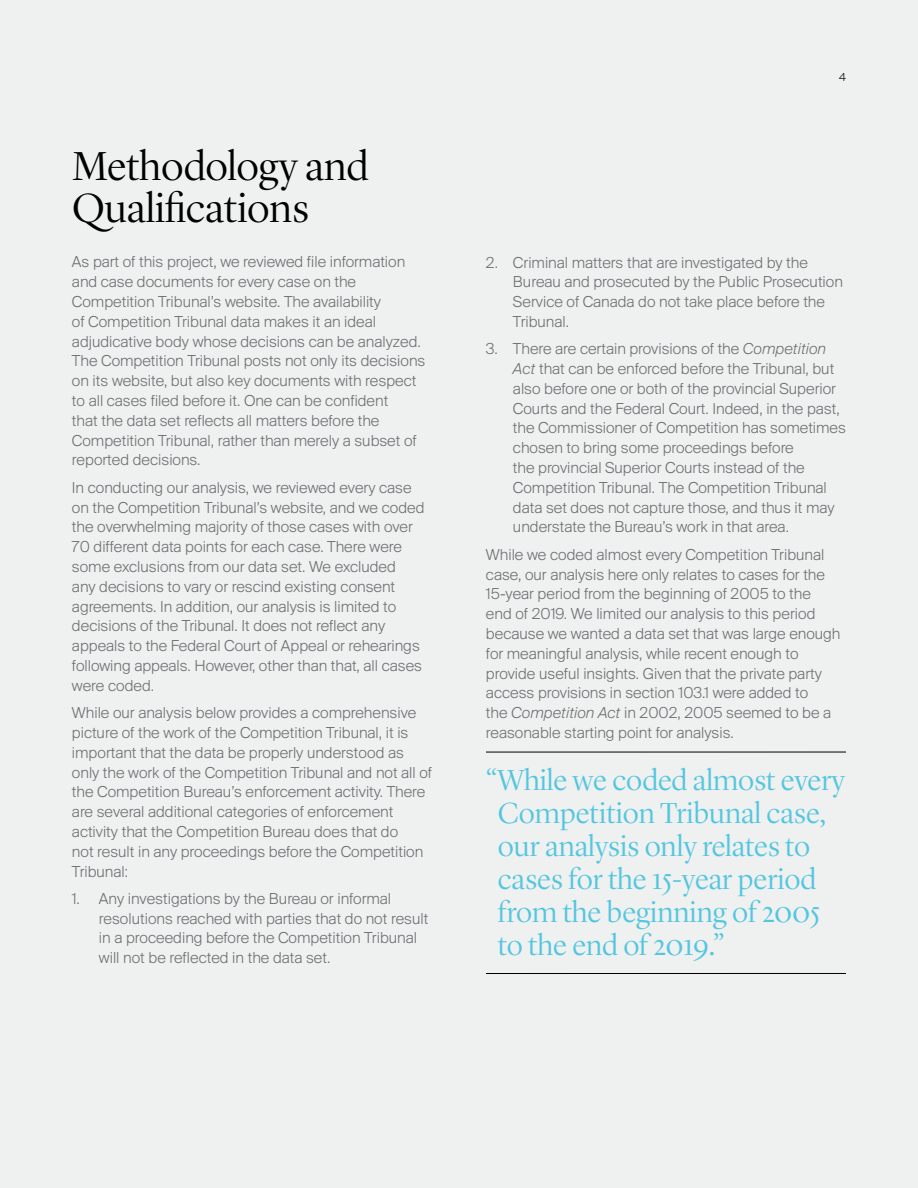
<style>
.page{position:relative;width:918px;height:1188px;background:#eff0f0}
.page>*{position:absolute;margin:0;border:0;box-sizing:border-box;transform-origin:0 0}
.t1{font:300 42px/42px "Lyon Display";color:#000}
.t2{font:300 30px/33px "Lyon Display";color:#53c6df}
.t3{font:300 16.5px/19.8px "Suisse BP Intl";color:#6d6e71}
.t4{font:300 12px "Suisse BP Intl";color:#000}
.s1{font-style:italic}
</style>
<div class="page">
<hr style="left:486px;top:973px;width:360px;height:1px;background:#000">
<hr style="left:486px;top:752px;width:360px;height:1px;background:#000">
<h1 class="t1" style="left:72px;top:142px;width:298px">Methodology and<br>Qualifications</h1>
<p class="t3" style="left:72px;top:252px;width:355px">As part of this project, we reviewed file information and case documents for every case on the Competition Tribunal’s website. The availability<br>of Competition Tribunal data makes it an ideal adjudicative body whose decisions can be analyzed.<br>The Competition Tribunal posts not only its decisions on its website, but also key documents with respect to all cases filed before it. One can be confident<br>that the data set reflects all matters before the Competition Tribunal, rather than merely a subset of reported decisions.</p>
<p class="t3" style="left:72px;top:477px;width:354px">In conducting our analysis, we reviewed every case on the Competition Tribunal’s website, and we coded the overwhelming majority of those cases with over 70 different data points for each case. There were some exclusions from our data set. We excluded<br>any decisions to vary or rescind existing consent agreements. In addition, our analysis is limited to decisions of the Tribunal. It does not reflect any appeals to the Federal Court of Appeal or rehearings following appeals. However, other than that, all cases were coded.</p>
<p class="t3" style="left:72px;top:702px;width:362px">While our analysis below provides a comprehensive picture of the work of the Competition Tribunal, it is important that the data be properly understood as only the work of the Competition Tribunal and not all of the Competition Bureau’s enforcement activity. There are several additional categories of enforcement activity that the Competition Bureau does that do<br>not result in any proceedings before the Competition Tribunal:</p>
<p class="t3" style="left:99px;top:888px;width:331px;text-indent:-27px">1. Any investigations by the Bureau or informal resolutions reached with parties that do not result in a proceeding before the Competition Tribunal will not be reflected in the data set.</p>
<p class="t4" style="left:839px;top:70px;width:8px">4</p>
<p class="t3" style="left:513px;top:252px;width:331px;text-indent:-27px">2. Criminal matters that are investigated by the Bureau and prosecuted by the Public Prosecution Service of Canada do not take place before the Tribunal.</p>
<p class="t3" style="left:513px;top:339px;width:335px;text-indent:-27px">3. There are certain provisions of the <span class="s1">Competition Act</span> that can be enforced before the Tribunal, but also before one or both of the provincial Superior Courts and the Federal Court. Indeed, in the past, the Commissioner of Competition has sometimes chosen to bring some proceedings before<br>the provincial Superior Courts instead of the Competition Tribunal. The Competition Tribunal data set does not capture those, and thus it may understate the Bureau’s work in that area.</p>
<p class="t3" style="left:486px;top:544px;width:356px">While we coded almost every Competition Tribunal case, our analysis here only relates to cases for the 15-year period from the beginning of 2005 to the end of 2019. We limited our analysis to this period because we wanted a data set that was large enough for meaningful analysis, while recent enough to provide useful insights. Given that the private party access provisions in section 103.1 were added to<br>the <span class="s1">Competition Act</span> in 2002, 2005 seemed to be a reasonable starting point for analysis.</p>
<h2 class="t2" style="left:498px;top:762px;width:349px;text-indent:-12px">“While we coded almost every<br>Competition Tribunal case, our analysis only relates to cases for the 15-year period from the beginning of 2005 to the end of 2019.”</h2>
</div>
